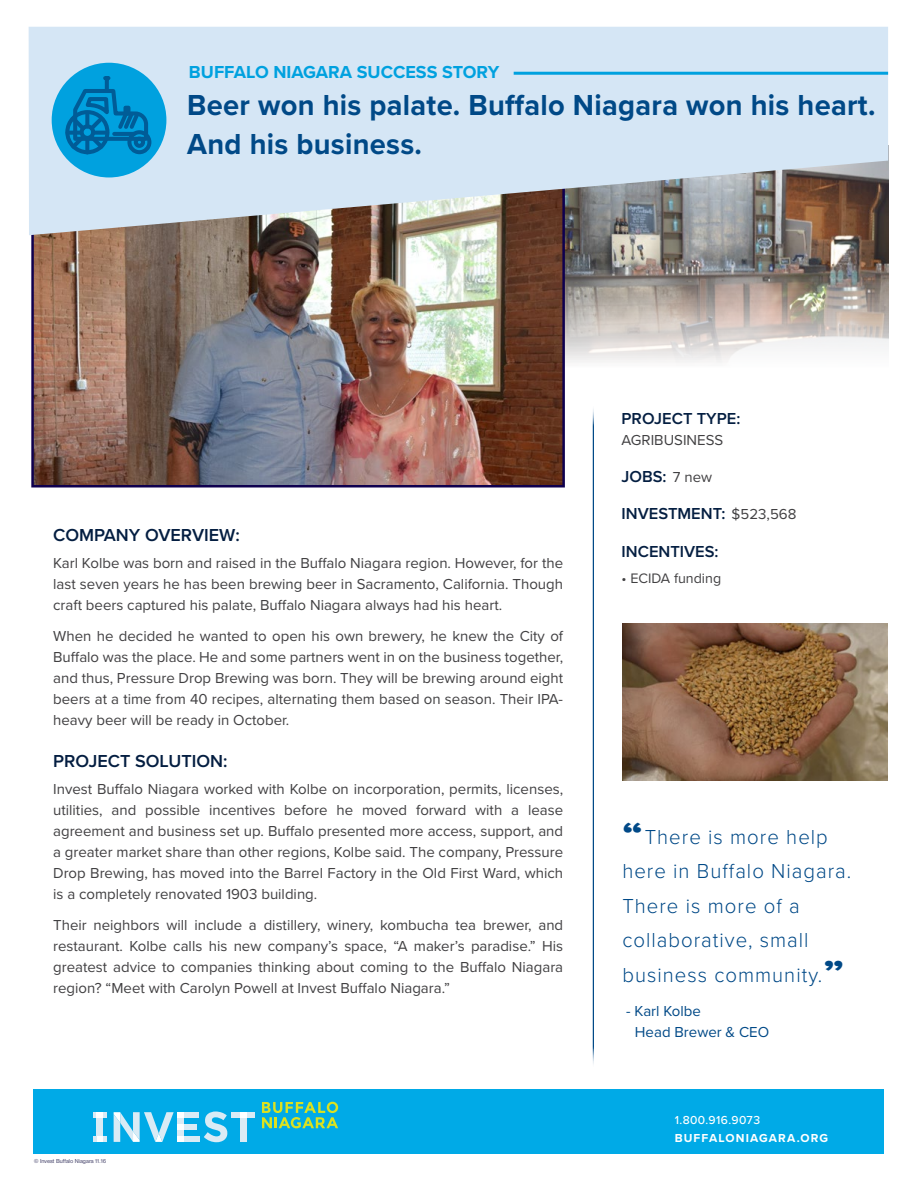
<style>
.page{position:relative;width:918px;height:1188px;background:#fff}
.page>*{position:absolute;margin:0;border:0;box-sizing:border-box;transform-origin:0 0}
.t1{font:700 30px/39px "Proxima Nova";letter-spacing:.01em;color:#004987}
.t2{font:300 21px/34.5px "Proxima Nova";letter-spacing:.05em;color:#004987}
.t3{font:600 18px "Proxima Nova";color:#041e41}
.t4{font:700 18px "Proxima Nova";color:#00a1df}
.t5{font:600 16.5px "Proxima Nova";color:#041e41}
.t6{font:15px/21px "Proxima Nova";color:#414042;text-align:justify}
.t7{font:15px/21px "Proxima Nova";color:#004987}
.t8{font:14.25px "Proxima Nova";color:#414042}
.t9{font:700 12px "Proxima Nova";letter-spacing:.095em;color:#fff}
.t10{font:500 12px "Proxima Nova";letter-spacing:.035em;color:#fff}
.t11{font:6px "Nimbus San D";color:#413f67}
.s1{font-weight:400;font-size:15px;color:#414042}
.s2{font-family:"Proxima Nova Extrabld";font-weight:400;font-size:31.5px}
</style>
<div class="page">
<img style="left:565px;top:235px;width:323px;height:128px">
<hr style="left:592px;top:405px;width:2px;height:663px;background:#004987">
<img style="left:34px;top:235px;width:528px;height:250px">
<img style="left:622px;top:623px;width:265px;height:157px">
<svg style="left:29px;top:27px;width:859px;height:208px;background:#c5d0db"></svg>
<hr style="left:514px;top:72px;width:374px;height:3px;background:#00a1df">
<div style="left:52px;top:63px;width:114px;height:114px;background:#00a1df;border-radius:50%"></div>
<div style="left:127px;top:130px;width:24px;height:24px;border:4px solid #005c97;border-radius:50%"></div>
<svg style="left:63px;top:74px;width:87px;height:185px"></svg>
<div style="left:34px;top:1090px;width:850px;height:64px;background:#00aae7"></div>
<div style="left:184px;top:1124px;width:13px;height:6px;background:#daebf5"></div>
<div style="left:177px;top:1130px;width:7px;height:6px;background:#daebf5"></div>
<div style="left:177px;top:1118px;width:7px;height:6px;background:#daebf5"></div>
<div style="left:177px;top:1124px;width:7px;height:6px;background:#fff"></div>
<svg style="left:204px;top:1112px;width:23px;height:30px"></svg>
<div style="left:184px;top:1112px;width:15px;height:6px;background:#daebf5"></div>
<div style="left:177px;top:1112px;width:7px;height:6px;background:#fff"></div>
<div style="left:184px;top:1136px;width:15px;height:6px;background:#daebf5"></div>
<div style="left:177px;top:1136px;width:7px;height:6px;background:#fff"></div>
<div style="left:246px;top:1112px;width:9px;height:6px;background:#daebf5"></div>
<div style="left:231px;top:1112px;width:9px;height:6px;background:#daebf5"></div>
<div style="left:240px;top:1118px;width:6px;height:24px;background:#daebf5"></div>
<svg style="left:240px;top:1112px;width:6px;height:6px"></svg>
<div style="left:97px;top:1118px;width:6px;height:18px;background:#daebf5"></div>
<svg style="left:93px;top:1112px;width:14px;height:6px"></svg>
<svg style="left:114px;top:1112px;width:60px;height:30px"></svg>
<svg style="left:93px;top:1136px;width:14px;height:6px"></svg>
<svg style="left:262px;top:1102px;width:76px;height:26px"></svg>
<p class="t4" style="left:189px;top:61px;width:312px">BUFFALO NIAGARA SUCCESS STORY</p>
<h1 class="t1" style="left:187px;top:87px;width:690px">Beer won his palate. Buffalo Niagara won his heart.<br>And his business.</h1>
<p class="t3" style="left:53px;top:524px;width:188px">COMPANY OVERVIEW:</p>
<p class="t6" style="left:53px;top:553px;width:511px">Karl Kolbe was born and raised in the Buffalo Niagara region. However, for the last seven years he has been brewing beer in Sacramento, California. Though craft beers captured his palate, Buffalo Niagara always had his heart.</p>
<p class="t6" style="left:53px;top:626px;width:512px">When he decided he wanted to open his own brewery, he knew the City of Buffalo was the place. He and some partners went in on the business together, and thus, Pressure Drop Brewing was born. They will be brewing around eight beers at a time from 40 recipes, alternating them based on season. Their IPA&shy;heavy beer will be ready in October.</p>
<p class="t3" style="left:53px;top:750px;width:176px">PROJECT SOLUTION:</p>
<p class="t6" style="left:53px;top:779px;width:512px">Invest Buffalo Niagara worked with Kolbe on incorporation, permits, licenses, utilities, and possible incentives before he moved forward with a lease agreement and business set up. Buffalo presented more access, support, and a greater market share than other regions, Kolbe said. The company, Pressure Drop Brewing, has moved into the Barrel Factory in the Old First Ward, which is a completely renovated 1903 building.</p>
<p class="t6" style="left:53px;top:915px;width:512px">Their neighbors will include a distillery, winery, kombucha tea brewer, and restaurant. Kolbe calls his new company’s space, “A maker’s paradise.” His greatest advice to companies thinking about coming to the Buffalo Niagara region? “Meet with Carolyn Powell at Invest Buffalo Niagara.”</p>
<p class="t11" style="left:34px;top:1158px;width:74px">© Invest Buffalo Niagara 11.16</p>
<p class="t5" style="left:622px;top:409px;width:120px">PROJECT TYPE:</p>
<p class="t6" style="left:622px;top:430px;width:103px">AGRIBUSINESS</p>
<p class="t5" style="left:622px;top:467px;width:92px">JOBS: <span class="s1">7 new</span></p>
<p class="t5" style="left:622px;top:504px;width:176px">INVESTMENT: <span class="s1">$523,568</span></p>
<p class="t5" style="left:622px;top:542px;width:99px">INCENTIVES:</p>
<p class="t8" style="left:622px;top:570px;width:101px">• ECIDA funding</p>
<h2 class="t2" style="left:622px;top:820px;width:231px"><span class="s2">“</span>There is more help here in Buffalo Niagara.<br>There is more of a collaborative, small business community.<span class="s2">”</span></h2>
<p class="t7" style="left:635px;top:1001px;width:136px;text-indent:-9px">- Karl Kolbe<br>Head Brewer &amp; CEO</p>
<p class="t10" style="left:675px;top:1113px;width:87px">1.800.916.9073</p>
<p class="t9" style="left:675px;top:1131px;width:155px">BUFFALONIAGARA.ORG</p>
</div>
